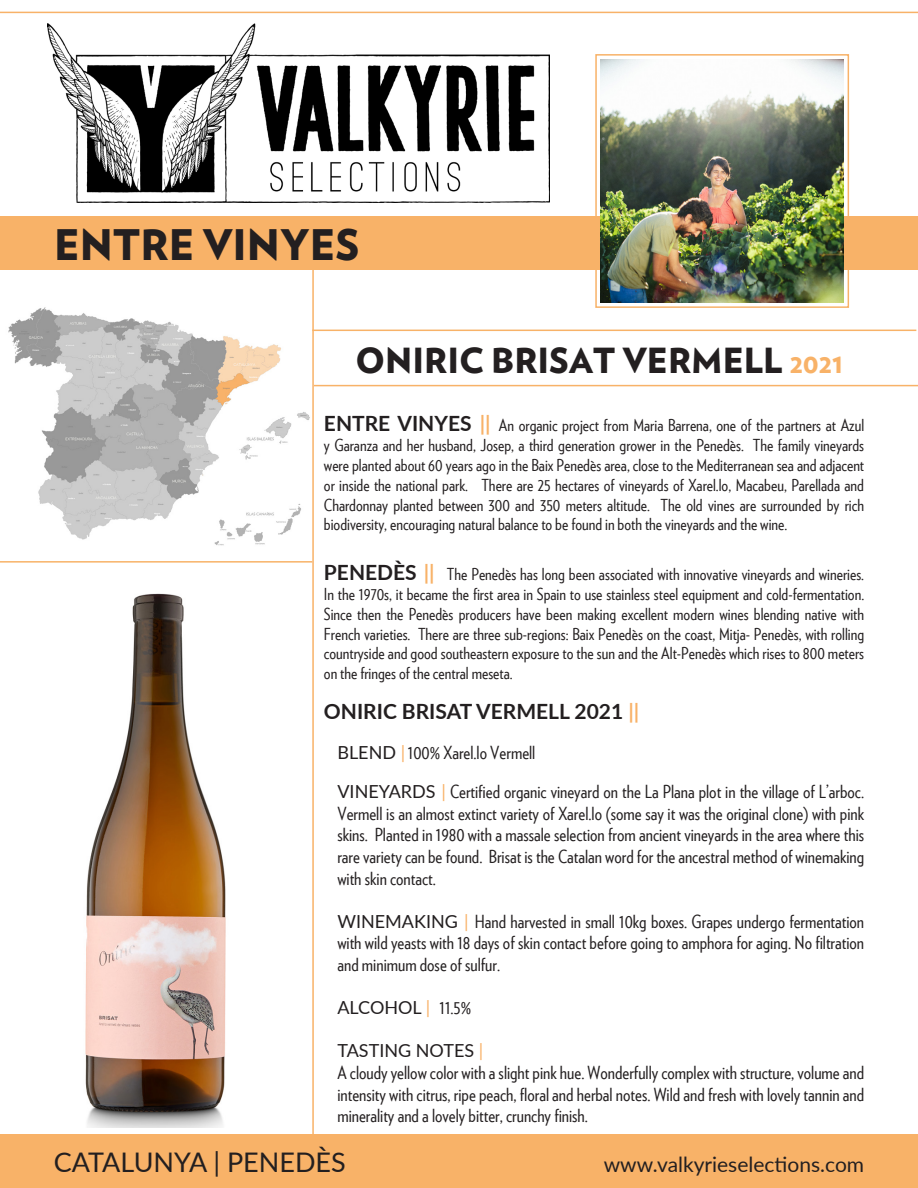
<style>
.page{position:relative;width:918px;height:1188px;background:#fff}
.page>*{position:absolute;margin:0;border:0;box-sizing:border-box;transform-origin:0 0}
.t1{font:900 42px "Verlag";color:#231f20}
.t2{font:900 34.5px "Verlag";color:#231f20}
.t3{font:27px "Lato";color:#231f20}
.t4{font:21px "Lato";color:#231f20}
.t5{font:700 21px "Lato";color:#231f20}
.t6{font:18px/21.6px "Verlag Condensed";color:#231f20;text-align:justify}
.t7{font:18px "Lato";color:#231f20}
.t8{font:16.5px/19.8px "Verlag Condensed";color:#231f20;text-align:justify}
.s1{font-size:27px;color:#f8b268}
.s2{font-family:"Lato";font-weight:700;font-size:21px}
.s3{font-family:"Lato";font-weight:700;font-size:21px;color:#f8b268}
.s4{color:#f8b268}
.s5{font-family:"Lato"}
.s6{font-family:"Lato";color:#f8b268}
.s7{font-family:"Verlag Condensed"}
</style>
<div class="page">
<img style="left:47px;top:23px;width:502px;height:180px">
<img style="left:85px;top:593px;width:141px;height:534px">
<hr style="left:312px;top:216px;width:2px;height:972px;background:#f8b268">
<div style="left:0;top:216px;width:918px;height:54px;background:#f8b268"></div>
<img style="left:601px;top:59px;width:243px;height:243px">
<div style="left:1px;top:1134px;width:917px;height:54px;background:#f8b268"></div>
<hr style="left:0;top:561px;width:312px;height:2px;background:#f8b268">
<img style="left:8px;top:307px;width:302px;height:239px">
<div style="left:595px;top:54px;width:254px;height:254px;border:2px solid #f8b268"></div>
<hr style="left:312px;top:330px;width:604px;height:1px;background:#f8b268">
<hr style="left:314px;top:385px;width:604px;height:1px;background:#f8b268">
<hr style="left:0;top:12px;width:918px;height:1px;background:#f8b268">
<p class="t1" style="left:54px;top:210px;width:307px">ENTRE VINYES</p>
<p class="t2" style="left:356px;top:332px;width:489px">ONIRIC BRISAT VERMELL <span class="s1">2021</span></p>
<p class="t8" style="left:324px;top:415px;width:542px"><span class="s2">ENTRE VINYES</span> <span class="s3">||</span> An organic project from Maria Barrena, one of the partners at Azul y Garanza and her husband, Josep, a third generation grower in the Penedès. The family vineyards were planted about 60 years ago in the Baix Penedès area, close to the Mediterranean sea and adjacent or inside the national park. There are 25 hectares of vineyards of Xarel.lo, Macabeu, Parellada and Chardonnay planted between 300 and 350 meters altitude. The old vines are surrounded by rich biodiversity, encouraging natural balance to be found in both the vineyards and the wine.</p>
<p class="t8" style="left:324px;top:564px;width:542px"><span class="s2">PENEDÈS</span> <span class="s3">||</span> The Penedès has long been associated with innovative vineyards and wineries.<br>In the 1970s, it became the first area in Spain to use stainless steel equipment and cold-fermentation.<br>Since then the Penedès producers have been making excellent modern wines blending native with French varieties. There are three sub-regions: Baix Penedès on the coast, Mitja- Penedès, with rolling countryside and good southeastern exposure to the sun and the Alt-Penedès which rises to 800 meters on the fringes of the central meseta.</p>
<p class="t5" style="left:324px;top:696px;width:317px">ONIRIC BRISAT VERMELL 2021 <span class="s4">||</span></p>
<p class="t6" style="left:337px;top:741px;width:199px"><span class="s5">BLEND</span> <span class="s6">|</span>100% Xarel.lo Vermell</p>
<p class="t6" style="left:337px;top:780px;width:528px"><span class="s5">VINEYARDS</span> <span class="s6">|</span> Certified organic vineyard on the La Plana plot in the village of L’arboc.<br>Vermell is an almost extinct variety of Xarel.lo (some say it was the original clone) with pink skins. Planted in 1980 with a massale selection from ancient vineyards in the area where this rare variety can be found. Brisat is the Catalan word for the ancestral method of winemaking with skin contact.</p>
<p class="t6" style="left:337px;top:910px;width:528px"><span class="s5">WINEMAKING</span> <span class="s6">|</span> Hand harvested in small 10kg boxes. Grapes undergo fermentation with wild yeasts with 18 days of skin contact before going to amphora for aging. No filtration and minimum dose of sulfur.</p>
<p class="t7" style="left:337px;top:995px;width:135px">ALCOHOL <span class="s4">|</span> <span class="s7">11.5%</span></p>
<p class="t7" style="left:337px;top:1038px;width:147px">TASTING NOTES <span class="s4">|</span></p>
<p class="t6" style="left:337px;top:1061px;width:528px">A cloudy yellow color with a slight pink hue. Wonderfully complex with structure, volume and intensity with citrus, ripe peach, floral and herbal notes. Wild and fresh with lovely tannin and minerality and a lovely bitter, crunchy finish.</p>
<p class="t3" style="left:54px;top:1143px;width:293px">CATALUNYA | PENEDÈS</p>
<p class="t4" style="left:604px;top:1149px;width:262px">www.valkyrieselections.com</p>
</div>
